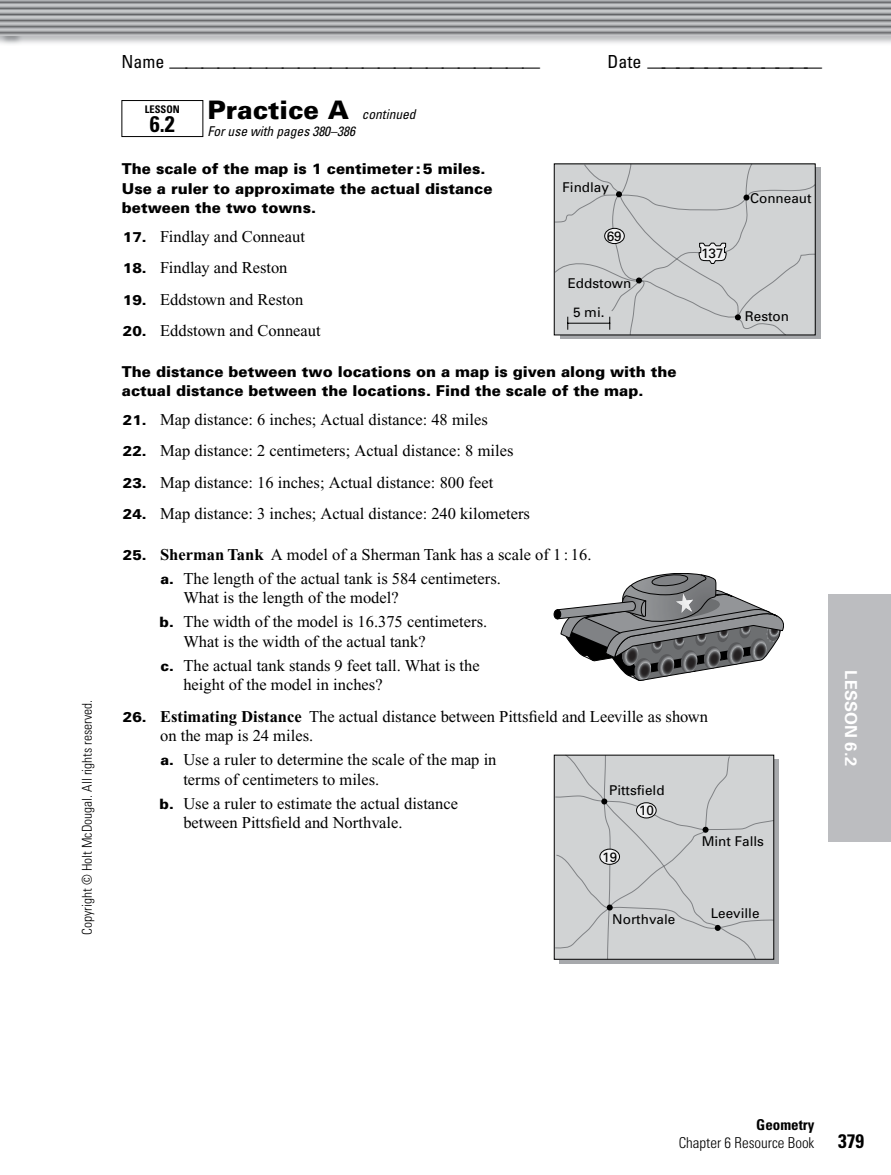
<style>
.page{position:relative;width:891px;height:1175px;background:#fff}
.page>*{position:absolute;margin:0;border:0;box-sizing:border-box;transform-origin:0 0}
.t1{font:900 25.5px "Univers";color:#000}
.t2{font:700 condensed 22.5px "Univers";color:#000}
.t3{font:condensed 18px "Univers";color:#000}
.t4{font:16.5px/24px "Times";color:#000}
.t5{font:700 16.5px "Univers";letter-spacing:.005em;color:#fff}
.t6{font:900 15px/19.5px "Univers";color:#000}
.t7{font:300 condensed 15px/18px "Univers";color:#000}
.t8{font:13.5px "Univers";color:#000}
.t9{font:300 condensed 13.5px "Univers";color:#000}
.t10{font:italic condensed 13.5px "Univers";color:#000}
.t11{font:700 condensed 10.5px "Univers";color:#000}
.s1{font-weight:400;font-style:italic;font-stretch:condensed;font-size:13.5px}
.s2{font-family:"Univers";font-weight:900;font-size:14.25px}
.s3{font-weight:700}
.s4{font-weight:700;font-size:19.5px}
</style>
<div class="page">
<svg style="left:0;top:0;width:891px;height:5px;background:#9b9d9f"></svg>
<svg style="left:0;top:5px;width:891px;height:6px;background:#a1a3a6"></svg>
<svg style="left:0;top:11px;width:891px;height:6px;background:#a1a3a5"></svg>
<svg style="left:0;top:17px;width:891px;height:6px;background:#a0a2a4"></svg>
<svg style="left:0;top:23px;width:891px;height:6px;background:#a0a2a4"></svg>
<svg style="left:0;top:29px;width:891px;height:6px;background:#a1a3a5"></svg>
<div style="left:560px;top:168px;width:261px;height:171px;background:#a7a9ac"></div>
<div style="left:554px;top:165px;width:263px;height:171px;background:#d1d3d4"></div>
<div style="left:605px;top:228px;width:19px;height:15px;background:#f1f1f2;border-radius:50%"></div>
<div style="left:604px;top:228px;width:21px;height:16px;border:1px solid #000;border-radius:50%"></div>
<svg style="left:616px;top:191px;width:6px;height:6px"></svg>
<svg style="left:743px;top:194px;width:7px;height:7px"></svg>
<div style="left:735px;top:314px;width:6px;height:7px;background:#000;border-radius:3px"></div>
<div style="left:636px;top:277px;width:6px;height:7px;background:#000;border-radius:3px"></div>
<svg style="left:699px;top:243px;width:28px;height:21px"></svg>
<div style="left:554px;top:163px;width:262px;height:172px;border:1px solid #000"></div>
<div style="left:554px;top:610px;width:7px;height:9px;background:#000;border-radius:50%"></div>
<div style="left:554px;top:609px;width:7px;height:10px;border:1px solid #000;border-radius:50%"></div>
<svg style="left:557px;top:573px;width:227px;height:108px"></svg>
<div style="left:559px;top:759px;width:220px;height:204px;background:#a7a9ac"></div>
<div style="left:554px;top:754px;width:221px;height:206px;background:#d1d3d4"></div>
<div style="left:637px;top:802px;width:19px;height:16px;background:#f1f1f2;border-radius:50%"></div>
<div style="left:636px;top:802px;width:20px;height:16px;border:1px solid #000;border-radius:50%"></div>
<div style="left:600px;top:849px;width:20px;height:15px;background:#f1f1f2;border-radius:50%"></div>
<div style="left:600px;top:849px;width:20px;height:15px;border:1px solid #000;border-radius:50%"></div>
<svg style="left:601px;top:798px;width:6px;height:6px"></svg>
<svg style="left:715px;top:925px;width:6px;height:6px"></svg>
<svg style="left:607px;top:904px;width:6px;height:6px"></svg>
<svg style="left:703px;top:826px;width:6px;height:6px"></svg>
<div style="left:554px;top:754px;width:220px;height:205px;border:1px solid #000"></div>
<div style="left:122px;top:100px;width:81px;height:37px;border:1px solid #000"></div>
<div style="left:828px;top:594px;width:63px;height:248px;background:#bcbdc0"></div>
<p class="t9" style="left:79px;top:934px;width:236px;rotate:-90deg">Copyright © Holt McDougal. All rights reserved.</p>
<p class="t3" style="left:122px;top:55px;width:420px">Name ———————————————————————</p>
<p class="t3" style="left:608px;top:55px;width:216px">D a t e ————————————</p>
<p class="t11" style="left:145px;top:103px;width:37px">LESSON</p>
<p class="t2" style="left:150px;top:111px;width:26px">6.2</p>
<p class="t1" style="left:207px;top:94px;width:210px">Practice A <span class="s1">continued</span></p>
<p class="t10" style="left:207px;top:122px;width:149px">For use with pages 380–386</p>
<p class="t6" style="left:122px;top:159px;width:365px">The scale of the map is 1 centimeter:5 miles.</p>
<p class="t8" style="left:562px;top:178px;width:48px">Findlay</p>
<p class="t6" style="left:122px;top:178px;width:372px">Use a ruler to approximate the actual distance between the two towns.</p>
<p class="t4" style="left:123px;top:224px;width:184px"><span class="s2">17.</span> Findlay and Conneaut</p>
<p class="t4" style="left:123px;top:255px;width:166px"><span class="s2">18.</span> Findlay and Reston</p>
<p class="t4" style="left:123px;top:287px;width:182px"><span class="s2">19.</span> Eddstown and Reston</p>
<p class="t4" style="left:123px;top:318px;width:199px"><span class="s2">20.</span> Eddstown and Conneaut</p>
<p class="t6" style="left:122px;top:361px;width:556px">The distance between two locations on a map is given along with the actual distance between the locations. Find the scale of the map.</p>
<p class="t4" style="left:123px;top:407px;width:366px"><span class="s2">21.</span> Map distance: 6 inches; Actual distance: 48 miles</p>
<p class="t4" style="left:123px;top:438px;width:392px"><span class="s2">22.</span> Map distance: 2 centimeters; Actual distance: 8 miles</p>
<p class="t4" style="left:123px;top:470px;width:372px"><span class="s2">23.</span> Map distance: 16 inches; Actual distance: 800 feet</p>
<p class="t4" style="left:123px;top:501px;width:409px"><span class="s2">24.</span> Map distance: 3 inches; Actual distance: 240 kilometers</p>
<p class="t4" style="left:160px;top:542px;width:433px;text-indent:-38px"><span class="s2">25.</span> <span class="s3">Sherman Tank</span> A model of a Sherman Tank has a scale of 1 : 16. <span class="s2">a.</span> The length of the actual tank is 584 centimeters.</p>
<p class="t4" style="left:160px;top:585px;width:329px;text-indent:24px">What is the length of the model?<br><span class="s2">b.</span> The width of the model is 16.375 centimeters.</p>
<p class="t4" style="left:160px;top:629px;width:321px;text-indent:23px">What is the width of the actual tank?<br><span class="s2">c.</span> The actual tank stands 9 feet tall. What is the</p>
<p class="t4" style="left:183px;top:672px;width:201px">height of the model in inches?</p>
<p class="t4" style="left:160px;top:706px;width:549px;line-height:19.5px;text-indent:-37px"><span class="s2">26.</span> <span class="s3">Estimating Distance</span> The actual distance between Pittsfield and Leeville as shown on the map is 24 miles.</p>
<p class="t4" style="left:160px;top:747px;width:338px"><span class="s2">a.</span> Use a ruler to determine the scale of the map in</p>
<p class="t8" style="left:609px;top:782px;width:57px">Pittsfield</p>
<p class="t8" style="left:607px;top:227px;width:17px">69</p>
<p class="t8" style="left:701px;top:245px;width:24px">137</p>
<p class="t8" style="left:568px;top:275px;width:65px">Eddstown</p>
<p class="t8" style="left:573px;top:304px;width:33px">5 mi.</p>
<p class="t4" style="left:160px;top:767px;width:300px;text-indent:24px">terms of centimeters to miles.<br><span class="s2">b.</span> Use a ruler to estimate the actual distance</p>
<p class="t4" style="left:183px;top:810px;width:221px">between Pittsfield and Northvale.</p>
<p class="t8" style="left:639px;top:802px;width:17px">10</p>
<p class="t8" style="left:750px;top:190px;width:63px">Conneaut</p>
<p class="t8" style="left:745px;top:308px;width:46px">Reston</p>
<p class="t8" style="left:602px;top:848px;width:17px">19</p>
<p class="t8" style="left:612px;top:910px;width:65px">Northvale</p>
<p class="t8" style="left:702px;top:833px;width:64px">Mint Falls</p>
<p class="t8" style="left:711px;top:904px;width:50px">Leeville</p>
<p class="t5" style="left:861px;top:670px;width:97px;rotate:90deg">LESSON 6.2</p>
<p class="t7" style="left:679px;top:1115px;width:187px;text-indent:77px"><span class="s3">Geometry<br></span>Chapter 6 Resource Book <span class="s4">379</span></p>
</div>
